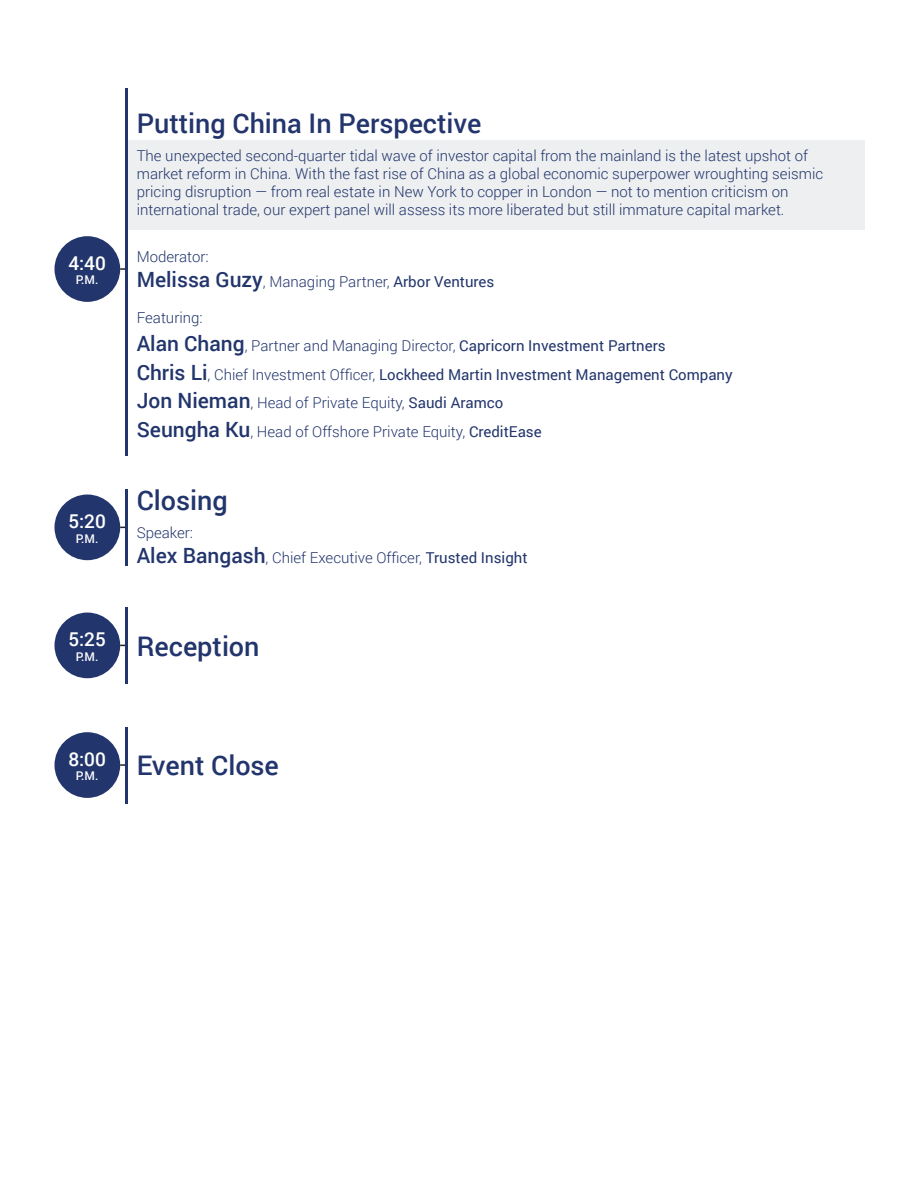
<style>
.page{position:relative;width:918px;height:1188px;background:#fff}
.page>*{position:absolute;margin:0;border:0;box-sizing:border-box;transform-origin:0 0}
.t1{font:500 27px "Roboto";color:#22356c}
.t2{font:500 19.05px "Roboto";color:#fff}
.t3{font:300 15px/28.5px "Roboto";color:#22356c}
.t4{font:500 12px "Roboto";color:#fff}
.s1{font-weight:500;font-size:21px}
.s2{font-weight:400}
</style>
<div class="page">
<div style="left:55px;top:236px;width:65px;height:66px;background:#22356c;border-radius:33px"></div>
<div style="left:125px;top:140px;width:740px;height:90px;background:#edeff0"></div>
<hr style="left:125px;top:88px;width:3px;height:368px;background:#22356c">
<div style="left:55px;top:495px;width:65px;height:65px;background:#22356c;border-radius:33px"></div>
<hr style="left:125px;top:489px;width:3px;height:77px;background:#22356c">
<div style="left:55px;top:613px;width:65px;height:65px;background:#22356c;border-radius:33px"></div>
<hr style="left:125px;top:607px;width:3px;height:77px;background:#22356c">
<div style="left:55px;top:732px;width:65px;height:66px;background:#22356c;border-radius:33px"></div>
<hr style="left:125px;top:727px;width:3px;height:76px;background:#22356c">
<p class="t2" style="left:68px;top:250px;width:39px">4:40</p>
<p class="t4" style="left:76px;top:272px;width:24px">P.M.</p>
<p class="t2" style="left:68px;top:508px;width:39px">5:20</p>
<p class="t4" style="left:76px;top:530px;width:24px">P.M.</p>
<p class="t2" style="left:68px;top:626px;width:39px">5:25</p>
<p class="t4" style="left:76px;top:648px;width:24px">P.M.</p>
<h1 class="t1" style="left:137px;top:104px;width:346px">Putting China In Perspective</h1>
<p class="t3" style="left:137px;top:146px;width:688px;line-height:18px">The unexpected second-quarter tidal wave of investor capital from the mainland is the latest upshot of market reform in China. With the fast rise of China as a global economic superpower wroughting seismic pricing disruption — from real estate in New York to copper in London — not to mention criticism on international trade, our expert panel will assess its more liberated but still immature capital market.</p>
<p class="t3" style="left:137px;top:243px;width:359px;line-height:25.2px">Moderator:<br><span class="s1">Melissa Guzy</span>, Managing Partner, <span class="s2">Arbor Ventures</span></p>
<p class="t3" style="left:137px;top:303px;width:598px">Featuring:<br><span class="s1">Alan Chang</span>, Partner and Managing Director, <span class="s2">Capricorn Investment Partners<br></span><span class="s1">Chris Li</span>, Chief Investment Officer, <span class="s2">Lockheed Martin Investment Management Company </span><span class="s1">Jon Nieman</span>, Head of Private Equity, <span class="s2">Saudi Aramco<br></span><span class="s1">Seungha Ku</span>, Head of Offshore Private Equity, <span class="s2">CreditEase</span></p>
<h1 class="t1" style="left:137px;top:481px;width:93px">Closing</h1>
<p class="t3" style="left:137px;top:520px;width:392px;line-height:25.2px">Speaker:<br><span class="s1">Alex Bangash</span>, Chief Executive Officer, <span class="s2">Trusted Insight</span></p>
<h1 class="t1" style="left:137px;top:627px;width:124px">Reception</h1>
<p class="t2" style="left:68px;top:746px;width:39px">8:00</p>
<p class="t4" style="left:76px;top:768px;width:24px">P.M.</p>
<h1 class="t1" style="left:137px;top:747px;width:144px">Event Close</h1>
</div>
